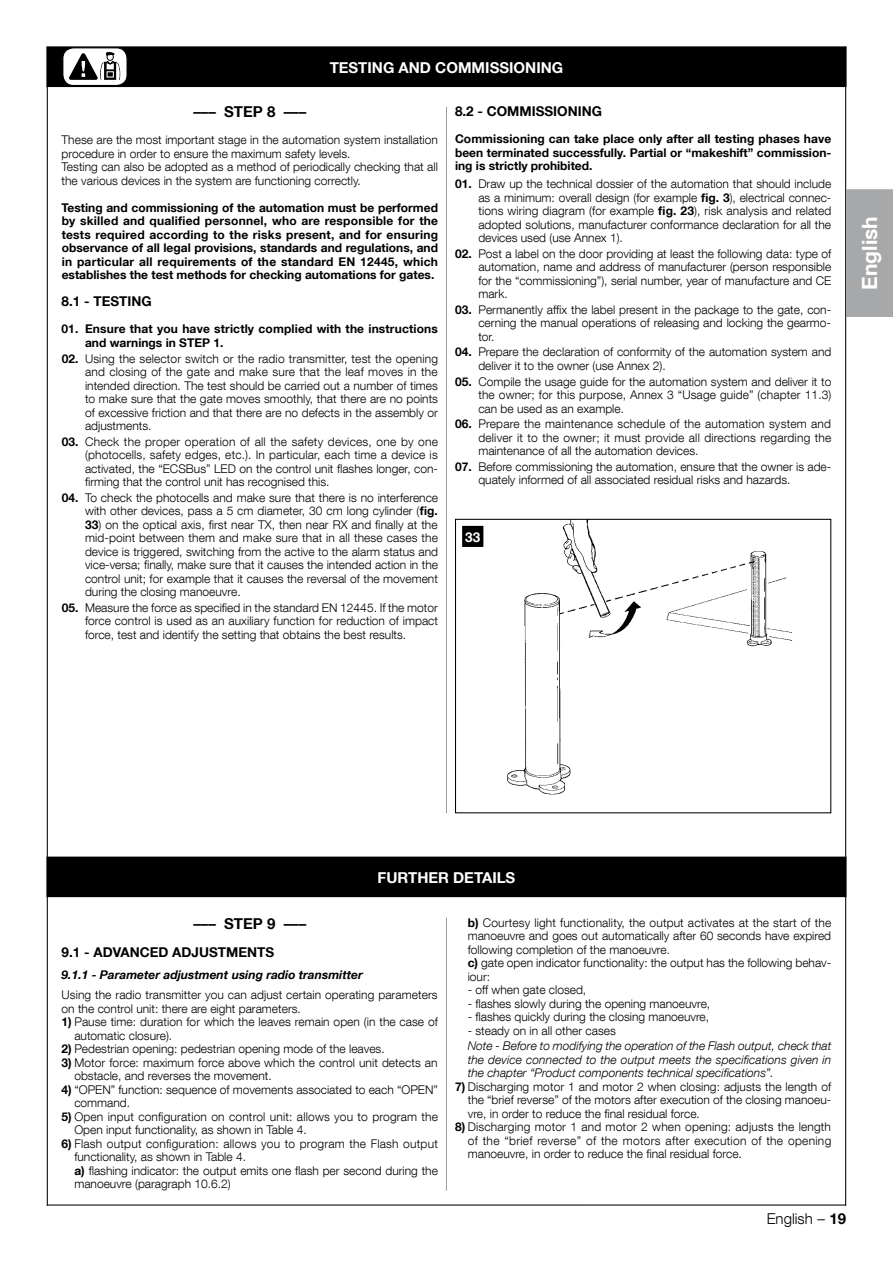
<style>
.page{position:relative;width:893px;height:1263px;background:#fff}
.page>*{position:absolute;margin:0;border:0;box-sizing:border-box;transform-origin:0 0}
.t1{font:700 21px "Helvetica Neue LT Com";color:#fff}
.t2{font:700 15px "Helvetica Neue LT Com";color:#fff}
.t3{font:700 15px "Helvetica Neue LT Com";color:#000}
.t4{font:300 15px "Helvetica Neue LT Com";color:#000}
.t5{font:700 13.5px "Helvetica Neue LT Com";color:#000}
.t6{font:700 13.5px "Helvetica Neue LT Com";color:#fff}
.t7{font:300 12px/13.5px "Helvetica Neue LT Com";color:#000;text-align:justify}
.t8{font:700 12px/13.5px "Helvetica Neue LT Com";color:#000;text-align:justify}
.t9{font:italic 300 12px/13.5px "Helvetica Neue LT Com";color:#000;text-align:justify}
.t10{font:italic 700 12px "Helvetica Neue LT Com";color:#000}
.s1{font-weight:700}
</style>
<div class="page">
<hr style="left:47px;top:1204px;width:799px;height:1px;background:#000">
<hr style="left:845px;top:47px;width:1px;height:1158px;background:#000">
<hr style="left:47px;top:47px;width:1px;height:1158px;background:#000">
<div style="left:846px;top:189px;width:47px;height:128px;background:#a7a8aa"></div>
<div style="left:47px;top:47px;width:799px;height:40px;background:#000"></div>
<div style="left:63px;top:48px;width:64px;height:37px;background:#fff;border-radius:11px"></div>
<div style="left:62px;top:47px;width:66px;height:39px;border:1px solid #000;border-radius:11px"></div>
<svg style="left:69px;top:52px;width:51px;height:28px"></svg>
<hr style="left:446px;top:107px;width:1px;height:706px;background:#9c9e9f">
<img style="left:507px;top:521px;width:286px;height:274px">
<div style="left:455px;top:519px;width:376px;height:294px;border:1px solid #000"></div>
<div style="left:463px;top:526px;width:20px;height:20px;background:#000"></div>
<div style="left:462px;top:526px;width:21px;height:21px;border:1px solid #000"></div>
<div style="left:47px;top:857px;width:799px;height:40px;background:#000"></div>
<hr style="left:446px;top:917px;width:1px;height:274px;background:#9c9e9f">
<p class="t2" style="left:330px;top:58px;width:235px">TESTING AND COMMISSIONING</p>
<p class="t5" style="left:455px;top:103px;width:148px">8.2 - COMMISSIONING</p>
<p class="t8" style="left:455px;top:132px;width:378px">Commissioning can take place only after all testing phases have been terminated successfully. Partial or “makeshift” commission&shy;ing is strictly prohibited.</p>
<p class="t7" style="left:478px;top:177px;width:354px;text-indent:-23px"><span class="s1">01.</span> Draw up the technical dossier of the automation that should include as a minimum: overall design (for example <span class="s1">fig. 3</span>), electrical connec&shy;tions wiring diagram (for example <span class="s1">fig. 23</span>), risk analysis and related adopted solutions, manufacturer conformance declaration for all the devices used (use Annex 1).</p>
<p class="t7" style="left:478px;top:246px;width:354px;text-indent:-23px"><span class="s1">02.</span> Post a label on the door providing at least the following data: type of automation, name and address of manufacturer (person responsible for the “commissioning”), serial number, year of manufacture and CE mark.</p>
<p class="t7" style="left:478px;top:302px;width:354px;text-indent:-23px"><span class="s1">03.</span> Permanently affix the label present in the package to the gate, con&shy;cerning the manual operations of releasing and locking the gearmo&shy;tor.</p>
<p class="t7" style="left:478px;top:345px;width:354px;text-indent:-23px"><span class="s1">04.</span> Prepare the declaration of conformity of the automation system and deliver it to the owner (use Annex 2).</p>
<p class="t7" style="left:478px;top:374px;width:355px;text-indent:-23px"><span class="s1">05.</span> Compile the usage guide for the automation system and deliver it to the owner; for this purpose, Annex 3 “Usage guide” (chapter 11.3) can be used as an example.</p>
<p class="t7" style="left:478px;top:417px;width:354px;text-indent:-23px"><span class="s1">06.</span> Prepare the maintenance schedule of the automation system and deliver it to the owner; it must provide all directions regarding the maintenance of all the automation devices.</p>
<p class="t7" style="left:478px;top:459px;width:354px;text-indent:-23px"><span class="s1">07.</span> Before commissioning the automation, ensure that the owner is ade&shy;quately informed of all associated residual risks and hazards.</p>
<p class="t3" style="left:193px;top:103px;width:114px">––– STEP 8 –––</p>
<p class="t7" style="left:62px;top:133px;width:378px;text-align:left">These are the most important stage in the automation system installation procedure in order to ensure the maximum safety levels.<br>Testing can also be adopted as a method of periodically checking that all the various devices in the system are functioning correctly.</p>
<p class="t8" style="left:62px;top:200px;width:378px">Testing and commissioning of the automation must be performed by skilled and qualified personnel, who are responsible for the tests required according to the risks present, and for ensuring observance of all legal provisions, standards and regulations, and in particular all requirements of the standard EN 12445, which establishes the test methods for checking automations for gates.</p>
<p class="t5" style="left:62px;top:293px;width:92px">8.1 - TESTING</p>
<p class="t8" style="left:85px;top:322px;width:354px;text-indent:-23px">01. Ensure that you have strictly complied with the instructions and warnings in STEP 1.</p>
<p class="t7" style="left:85px;top:351px;width:355px;text-indent:-23px"><span class="s1">02.</span> Using the selector switch or the radio transmitter, test the opening and closing of the gate and make sure that the leaf moves in the intended direction. The test should be carried out a number of times to make sure that the gate moves smoothly, that there are no points of excessive friction and that there are no defects in the assembly or adjustments.</p>
<p class="t7" style="left:85px;top:434px;width:355px;text-indent:-23px"><span class="s1">03.</span> Check the proper operation of all the safety devices, one by one (photocells, safety edges, etc.). In particular, each time a device is activated, the “ECSBus” LED on the control unit flashes longer, con&shy;firming that the control unit has recognised this.</p>
<p class="t7" style="left:62px;top:490px;width:378px;text-align:right"><span class="s1">04.</span> To check the photocells and make sure that there is no interference with other devices, pass a 5 cm diameter, 30 cm long cylinder (<span class="s1">fig.</span></p>
<p class="t7" style="left:85px;top:517px;width:354px"><span class="s1">33</span>) on the optical axis, first near TX, then near RX and finally at the mid-point between them and make sure that in all these cases the device is triggered, switching from the active to the alarm status and vice-versa; finally, make sure that it causes the intended action in the control unit; for example that it causes the reversal of the movement during the closing manoeuvre.</p>
<p class="t7" style="left:85px;top:601px;width:355px;text-indent:-23px"><span class="s1">05.</span> Measure the force as specified in the standard EN 12445. If the motor force control is used as an auxiliary function for reduction of impact force, test and identify the setting that obtains the best results.</p>
<p class="t6" style="left:465px;top:529px;width:17px">33</p>
<h1 class="t1" style="left:856px;top:290px;width:75px;rotate:-90deg">English</h1>
<p class="t2" style="left:378px;top:868px;width:139px">FURTHER DETAILS</p>
<p class="t3" style="left:193px;top:914px;width:114px">––– STEP 9 –––</p>
<p class="t5" style="left:62px;top:944px;width:214px">9.1 - ADVANCED ADJUSTMENTS</p>
<p class="t10" style="left:62px;top:967px;width:303px">9.1.1 - Parameter adjustment using radio transmitter</p>
<p class="t7" style="left:62px;top:988px;width:377px">Using the radio transmitter you can adjust certain operating parameters on the control unit: there are eight parameters.</p>
<p class="t7" style="left:74px;top:1015px;width:365px;text-indent:-13px"><span class="s1">1)</span> Pause time: duration for which the leaves remain open (in the case of automatic closure).</p>
<p class="t7" style="left:62px;top:1042px;width:325px"><span class="s1">2)</span> Pedestrian opening: pedestrian opening mode of the leaves.</p>
<p class="t7" style="left:74px;top:1055px;width:365px;text-indent:-13px"><span class="s1">3)</span> Motor force: maximum force above which the control unit detects an obstacle, and reverses the movement.</p>
<p class="t7" style="left:74px;top:1082px;width:365px;text-indent:-13px"><span class="s1">4)</span> “OPEN” function: sequence of movements associated to each “OPEN” command.</p>
<p class="t7" style="left:74px;top:1109px;width:365px;text-indent:-13px"><span class="s1">5)</span> Open input configuration on control unit: allows you to program the<br>Open input functionality, as shown in Table 4.</p>
<p class="t7" style="left:74px;top:1136px;width:365px;text-align:left;text-indent:-13px"><span class="s1">6)</span> Flash output configuration: allows you to program the Flash output functionality, as shown in Table 4.<br><span class="s1">a)</span> flashing indicator: the output emits one flash per second during the manoeuvre (paragraph 10.6.2)</p>
<p class="t7" style="left:468px;top:915px;width:365px;text-align:left"><span class="s1">b)</span> Courtesy light functionality, the output activates at the start of the manoeuvre and goes out automatically after 60 seconds have expired following completion of the manoeuvre.<br><span class="s1">c)</span> gate open indicator functionality: the output has the following behav&shy;iour:</p>
<p class="t7" style="left:468px;top:983px;width:120px">- off when gate closed,</p>
<p class="t7" style="left:468px;top:996px;width:244px">- flashes slowly during the opening manoeuvre,</p>
<p class="t7" style="left:468px;top:1010px;width:243px">- flashes quickly during the closing manoeuvre,</p>
<p class="t7" style="left:468px;top:1023px;width:150px">- steady on in all other cases</p>
<p class="t9" style="left:468px;top:1039px;width:365px">Note - Before to modifying the operation of the Flash output, check that the device connected to the output meets the specifications given in the chapter “Product components technical specifications”.</p>
<p class="t7" style="left:468px;top:1079px;width:365px;text-indent:-13px"><span class="s1">7)</span> Discharging motor 1 and motor 2 when closing: adjusts the length of the “brief reverse” of the motors after execution of the closing manoeu&shy;vre, in order to reduce the final residual force.</p>
<p class="t7" style="left:468px;top:1120px;width:365px;text-indent:-13px"><span class="s1">8)</span> Discharging motor 1 and motor 2 when opening: adjusts the length of the “brief reverse” of the motors after execution of the opening manoeuvre, in order to reduce the final residual force.</p>
<p class="t4" style="left:767px;top:1209px;width:81px">English – <span class="s1">19</span></p>
</div>
